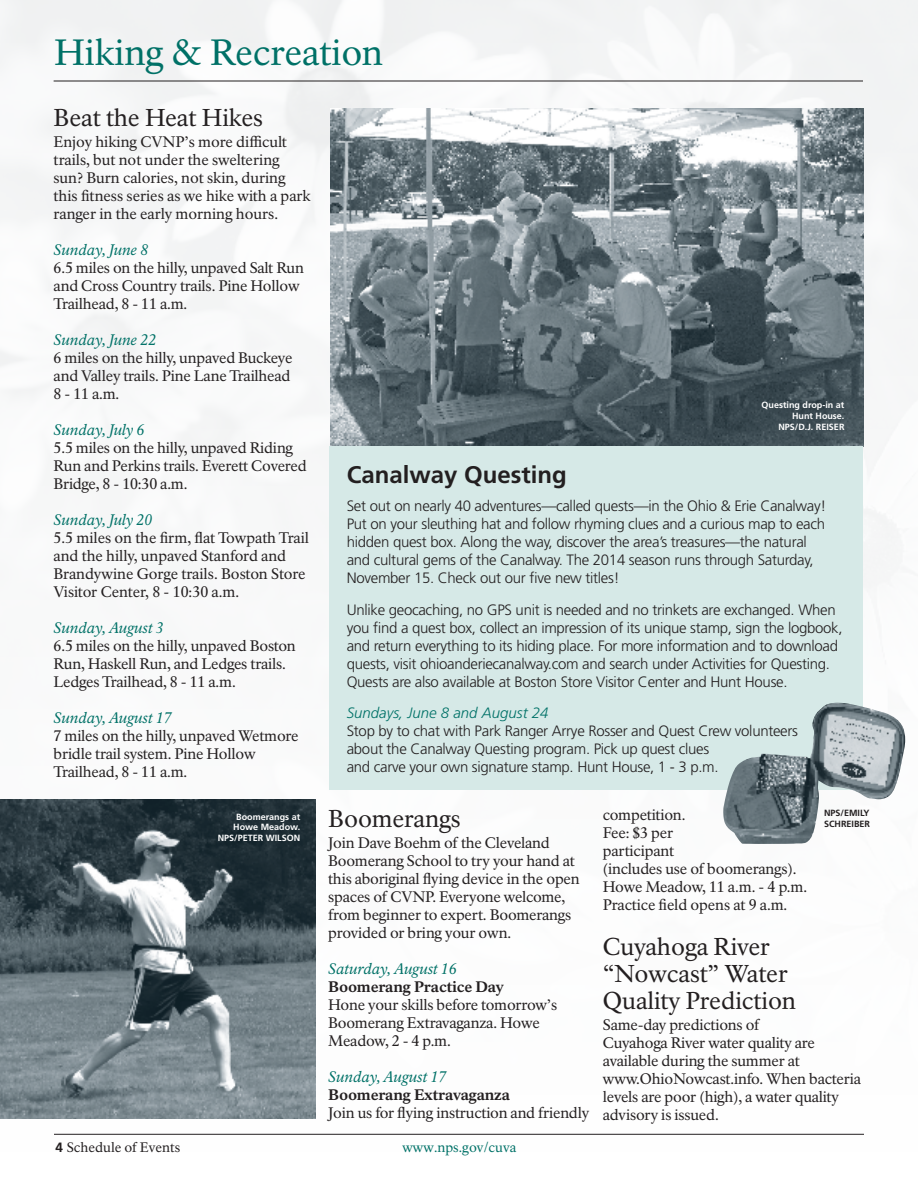
<style>
.page{position:relative;width:918px;height:1188px;background:#fff}
.page>*{position:absolute;margin:0;border:0;box-sizing:border-box;transform-origin:0 0}
.t1{font:36px "NPS Rawlinson OT";letter-spacing:-.005em;color:#007167}
._2_Headline_16_18{font:24px/27px "NPS Rawlinson OT";letter-spacing:-.005em;color:#231f20}
.Sidebar_head{font:700 24px "Frutiger LT Std";color:#231f20}
.Body_text{font:15px/18px "NPS Rawlinson OT";letter-spacing:-.01em;color:#231f20}
.Sidebar_text{font:300 15px/18px "Frutiger LT Std";letter-spacing:-.02em;color:#231f20}
.Date{font:italic 15px "NPS Rawlinson OT";color:#007167}
.Subhead3{font:800 15px "NPS Rawlinson OT";letter-spacing:-.01em;color:#231f20}
.Sidebar_date{font:italic 300 15px "Frutiger LT Std";color:#007167}
.t2{font:13.5px "NPS Rawlinson OT";color:#231f20}
.t3{font:13.5px "NPS Rawlinson OT";color:#007167}
.NPS_caption_white{font:700 9px/10.8px "Frutiger LT Std";color:#fff;text-align:right}
.NPS_caption_black{font:700 9px/10.8px "Frutiger LT Std";color:#231f20}
.s1{font-family:"Frutiger LT Std";font-weight:700}
</style>
<div class="page">
<img style="left:0;top:0;width:918px;height:1134px">
<hr style="left:54px;top:81px;width:809px;height:1px;background:#231f20">
<hr style="left:54px;top:1134px;width:810px;height:1px;background:#231f20">
<img style="left:331px;top:108px;width:533px;height:339px">
<div style="left:329px;top:447px;width:533px;height:343px;background:#d6e9e7"></div>
<img style="left:0;top:799px;width:316px;height:320px">
<img style="left:723px;top:703px;width:182px;height:141px">
<p class="t1" style="left:54px;top:30px;width:331px">Hiking &amp; Recreation</p>
<p class="_2_Headline_16_18" style="left:54px;top:104px;width:211px">Beat the Heat Hikes</p>
<p class="Body_text" style="left:54px;top:133px;width:259px">Enjoy hiking CVNP’s more difficult trails, but not under the sweltering sun? Burn calories, not skin, during this fitness series as we hike with a park ranger in the early morning hours.</p>
<p class="Date" style="left:54px;top:241px;width:96px">Sunday, June 8</p>
<p class="Body_text" style="left:54px;top:259px;width:252px">6.5 miles on the hilly, unpaved Salt Run and Cross Country trails. Pine Hollow<br>Trailhead, 8 - 11 a.m.</p>
<p class="Date" style="left:54px;top:331px;width:104px">Sunday, June 22</p>
<p class="Body_text" style="left:54px;top:349px;width:240px">6 miles on the hilly, unpaved Buckeye and Valley trails. Pine Lane Trailhead<br>8 - 11 a.m.</p>
<p class="Date" style="left:54px;top:421px;width:92px">Sunday, July 6</p>
<p class="Body_text" style="left:54px;top:439px;width:255px">5.5 miles on the hilly, unpaved Riding<br>Run and Perkins trails. Everett Covered<br>Bridge, 8 - 10:30 a.m.</p>
<p class="Date" style="left:54px;top:511px;width:100px">Sunday, July 20</p>
<p class="Body_text" style="left:54px;top:529px;width:257px">5.5 miles on the firm, flat Towpath Trail and the hilly, unpaved Stanford and Brandywine Gorge trails. Boston Store Visitor Center, 8 - 10:30 a.m.</p>
<p class="Date" style="left:54px;top:619px;width:112px">Sunday, August 3</p>
<p class="Body_text" style="left:54px;top:637px;width:244px">6.5 miles on the hilly, unpaved Boston<br>Run, Haskell Run, and Ledges trails.<br>Ledges Trailhead, 8 - 11 a.m.</p>
<p class="Date" style="left:54px;top:709px;width:120px">Sunday, August 17</p>
<p class="Body_text" style="left:54px;top:727px;width:246px">7 miles on the hilly, unpaved Wetmore bridle trail system. Pine Hollow<br>Trailhead, 8 - 11 a.m.</p>
<p class="NPS_caption_white" style="left:233px;top:811px;width:69px;text-align:center">Boomerangs at<br>Howe Meadow.</p>
<p class="NPS_caption_white" style="left:218px;top:833px;width:84px">NPS/PETER WILSON</p>
<p class="NPS_caption_white" style="left:762px;top:400px;width:84px">Questing drop-in at<br>Hunt House.</p>
<p class="NPS_caption_white" style="left:778px;top:421px;width:68px">NPS/D.J. REISER</p>
<p class="Sidebar_head" style="left:347px;top:460px;width:222px">Canalway Questing</p>
<p class="Sidebar_text" style="left:347px;top:497px;width:481px">Set out on nearly 40 adventures—called quests—in the Ohio &amp; Erie Canalway!<br>Put on your sleuthing hat and follow rhyming clues and a curious map to each hidden quest box. Along the way, discover the area’s treasures—the natural and cultural gems of the Canalway. The 2014 season runs through Saturday, November 15. Check out our five new titles!</p>
<p class="Sidebar_text" style="left:347px;top:601px;width:497px">Unlike geocaching, no GPS unit is needed and no trinkets are exchanged. When you find a quest box, collect an impression of its unique stamp, sign the logbook, and return everything to its hiding place. For more information and to download quests, visit ohioanderiecanalway.com and search under Activities for Questing.<br>Quests are also available at Boston Store Visitor Center and Hunt House.</p>
<p class="Sidebar_date" style="left:347px;top:704px;width:203px">Sundays, June 8 and August 24</p>
<p class="Sidebar_text" style="left:347px;top:722px;width:453px">Stop by to chat with Park Ranger Arrye Rosser and Quest Crew volunteers about the Canalway Questing program. Pick up quest clues<br>and carve your own signature stamp. Hunt House, 1 - 3 p.m.</p>
<p class="_2_Headline_16_18" style="left:328px;top:805px;width:134px">Boomerangs</p>
<p class="Body_text" style="left:328px;top:834px;width:253px">Join Dave Boehm of the Cleveland Boomerang School to try your hand at this aboriginal flying device in the open spaces of CVNP. Everyone welcome, from beginner to expert. Boomerangs provided or bring your own.</p>
<p class="Date" style="left:328px;top:960px;width:130px">Saturday, August 16</p>
<p class="Subhead3" style="left:328px;top:977px;width:177px">Boomerang Practice Day</p>
<p class="Body_text" style="left:328px;top:996px;width:231px">Hone your skills before tomorrow’s<br>Boomerang Extravaganza. Howe<br>Meadow, 2 - 4 p.m.</p>
<p class="Date" style="left:328px;top:1068px;width:120px">Sunday, August 17</p>
<p class="Subhead3" style="left:328px;top:1085px;width:183px">Boomerang Extravaganza</p>
<p class="Body_text" style="left:328px;top:1104px;width:263px">Join us for flying instruction and friendly</p>
<p class="Body_text" style="left:603px;top:806px;width:206px">competition.<br>Fee: $3 per<br>participant<br>(includes use of boomerangs).<br>Howe Meadow, 11 a.m. - 4 p.m.<br>Practice field opens at 9 a.m.</p>
<p class="_2_Headline_16_18" style="left:603px;top:933px;width:195px">Cuyahoga River “Nowcast” Water<br>Quality Prediction</p>
<p class="Body_text" style="left:603px;top:1016px;width:260px">Same-day predictions of<br>Cuyahoga River water quality are available during the summer at www.OhioNowcast.info. When bacteria levels are poor (high), a water quality advisory is issued.</p>
<p class="NPS_caption_black" style="left:824px;top:808px;width:48px">NPS/EMILY<br>SCHREIBER</p>
<p class="t2" style="left:56px;top:1139px;width:126px"><span class="s1">4</span> Schedule of Events</p>
<p class="t3" style="left:402px;top:1139px;width:115px">www.nps.gov/cuva</p>
</div>
